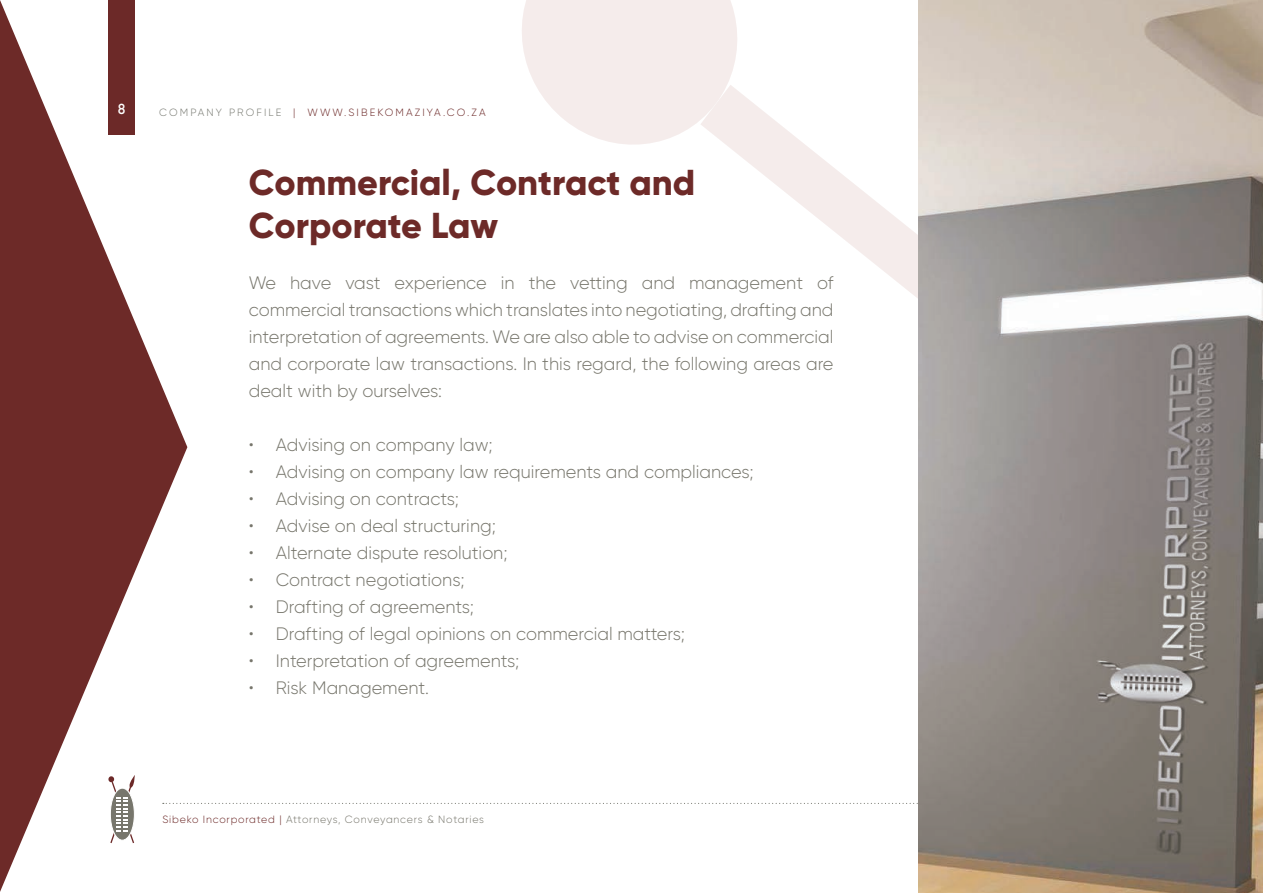
<style>
.page{position:relative;width:1263px;height:893px;background:#fff}
.page>*{position:absolute;margin:0;border:0;box-sizing:border-box;transform-origin:0 0}
.t1{font:800 36px/43.2px "Gilroy";color:#6d2a28}
.t2{font:300 18px/27px "Gilroy";color:#77766c;text-align:justify}
.t3{font:500 13.5px "Futura";color:#fff}
.t4{font:300 10.5px "Gilroy";letter-spacing:.075em;color:#77766c}
.t5{font:300 10.5px "Gilroy";letter-spacing:.2em;color:#6c2928}
.s1{color:#777971}
.s2{color:#6c2928}
</style>
<div class="page">
<svg style="left:522px;top:0;width:215px;height:145px;background:#f6eeed"></svg>
<svg style="left:700px;top:85px;width:218px;height:213px"></svg>
<svg style="left:187px;top:803px;width:731px;height:1px"></svg>
<svg style="left:0;top:0;width:187px;height:892px;fill:#6d2a28"></svg>
<img style="left:918px;top:0;width:345px;height:893px">
<p class="t3" style="left:118px;top:100px;width:10px">8</p>
<p class="t5" style="left:159px;top:106px;width:328px"><span class="s1">COMPANY PROFILE</span> | WWW.SIBEKOMAZIYA.CO.ZA</p>
<h1 class="t1" style="left:249px;top:160px;width:448px">Commercial, Contract and<br>Corporate Law</h1>
<p class="t2" style="left:249px;top:269px;width:586px">We have vast experience in the vetting and management of commercial transactions which translates into negotiating, drafting and interpretation of agreements. We are also able to advise on commercial and corporate law transactions. In this regard, the following areas are dealt with by ourselves:</p>
<p class="t2" style="left:249px;top:431px;width:245px">• Advising on company law;</p>
<p class="t2" style="left:249px;top:458px;width:506px">• Advising on company law requirements and compliances;</p>
<p class="t2" style="left:249px;top:485px;width:212px">• Advising on contracts;</p>
<p class="t2" style="left:249px;top:512px;width:249px">• Advise on deal structuring;</p>
<p class="t2" style="left:249px;top:539px;width:260px">• Alternate dispute resolution;</p>
<p class="t2" style="left:249px;top:566px;width:217px">• Contract negotiations;</p>
<p class="t2" style="left:249px;top:593px;width:227px">• Drafting of agreements;</p>
<p class="t2" style="left:249px;top:620px;width:438px">• Drafting of legal opinions on commercial matters;</p>
<p class="t2" style="left:249px;top:647px;width:272px">• Interpretation of agreements;</p>
<p class="t2" style="left:249px;top:674px;width:182px">• Risk Management.</p>
<p class="t4" style="left:162px;top:813px;width:323px"><span class="s2">Sibeko Incorporated |</span> Attorneys, Conveyancers &amp; Notaries</p>
</div>
